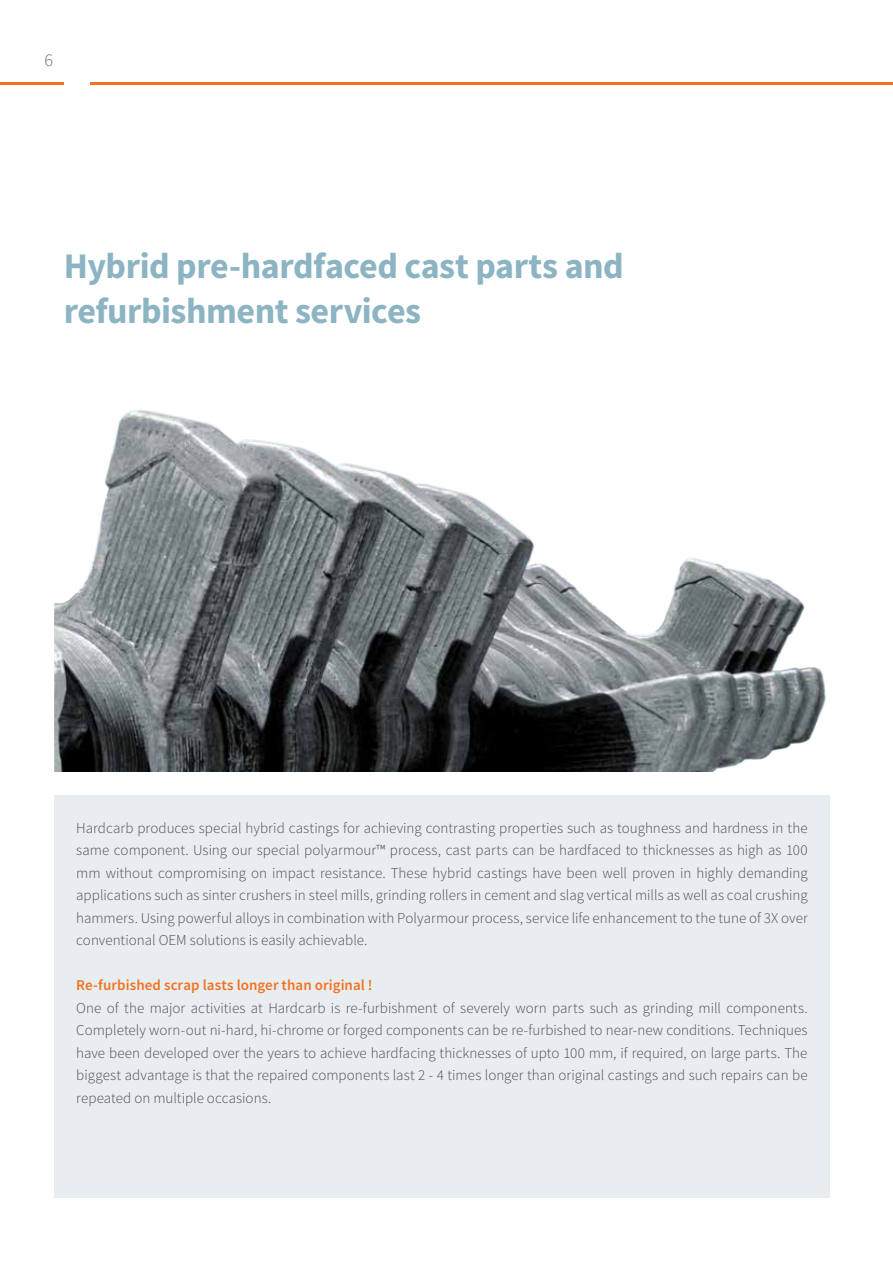
<style>
.page{position:relative;width:893px;height:1263px;background:#fff}
.page>*{position:absolute;margin:0;border:0;box-sizing:border-box;transform-origin:0 0}
.t1{font:700 36px/45px "Source Sans Pro";letter-spacing:-.015em;color:#8cb4c2}
.t2{font:300 18px "Source Sans Pro";color:#6d6e71}
.t3{font:300 15px/22.5px "Source Sans Pro";color:#4d4d4f;text-align:justify}
.t4{font:600 15px "Source Sans Pro";letter-spacing:.005em;color:#f37121}
</style>
<div class="page">
<div style="left:54px;top:795px;width:775px;height:403px;background:#e8eef0"></div>
<img style="left:54px;top:410px;width:772px;height:362px">
<hr style="left:90px;top:83px;width:803px;height:2px;background:#f37121">
<hr style="left:0;top:83px;width:64px;height:2px;background:#f37121">
<p class="t2" style="left:45px;top:49px;width:10px">6</p>
<h1 class="t1" style="left:64px;top:243px;width:562px">Hybrid pre-hardfaced cast parts and refurbishment services</h1>
<p class="t3" style="left:76px;top:816px;width:733px">Hardcarb produces special hybrid castings for achieving contrasting properties such as toughness and hardness in the same component. Using our special polyarmour™ process, cast parts can be hardfaced to thicknesses as high as 100 mm without compromising on impact resistance. These hybrid castings have been well proven in highly demanding applications such as sinter crushers in steel mills, grinding rollers in cement and slag vertical mills as well as coal crushing hammers. Using powerful alloys in combination with Polyarmour process, service life enhancement to the tune of 3X over conventional OEM solutions is easily achievable.</p>
<p class="t4" style="left:76px;top:975px;width:298px">Re-furbished scrap lasts longer than original !</p>
<p class="t3" style="left:76px;top:996px;width:733px">One of the major activities at Hardcarb is re-furbishment of severely worn parts such as grinding mill components.<br>Completely worn-out ni-hard, hi-chrome or forged components can be re-furbished to near-new conditions. Techniques have been developed over the years to achieve hardfacing thicknesses of upto 100 mm, if required, on large parts. The biggest advantage is that the repaired components last 2 - 4 times longer than original castings and such repairs can be repeated on multiple occasions.</p>
</div>
